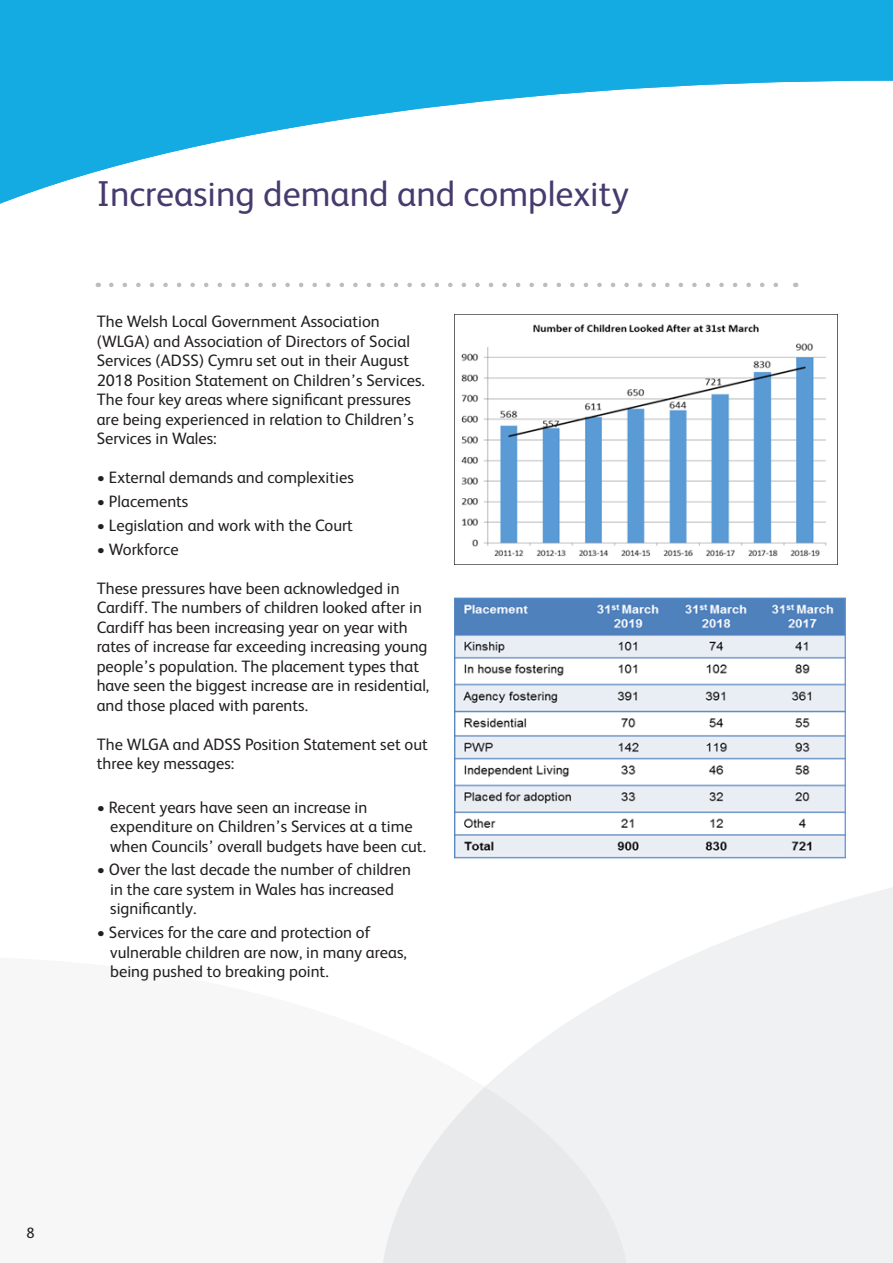
<style>
.page{position:relative;width:893px;height:1263px;background:#fff}
.page>*{position:absolute;margin:0;border:0;box-sizing:border-box;transform-origin:0 0}
.t1{font:36px "FS Albert";color:#473b6e}
.t2{font:16.5px/19.5px "FS Albert";color:#231f20}
.t3{font:15px "FS Albert";color:#231f20}
</style>
<div class="page">
<svg style="left:629px;top:887px;width:264px;height:376px;fill:#f0f1f2"></svg>
<img style="left:454px;top:315px;width:373px;height:249px">
<img style="left:454px;top:597px;width:392px;height:262px">
<svg style="left:0;top:0;width:893px;height:204px;fill:#14abe3"></svg>
<svg style="left:111px;top:283px;width:667px;height:4px"></svg>
<svg style="left:383px;top:986px;width:246px;height:277px;fill:#f0f1f2"></svg>
<h1 class="t1" style="left:97px;top:170px;width:534px">Increasing demand and complexity</h1>
<p class="t2" style="left:97px;top:311px;width:330px">The Welsh Local Government Association (WLGA) and Association of Directors of Social Services (ADSS) Cymru set out in their August 2018 Position Statement on Children’s Services.<br>The four key areas where significant pressures are being experienced in relation to Children’s Services in Wales:</p>
<p class="t2" style="left:97px;top:467px;width:259px">• External demands and complexities</p>
<p class="t2" style="left:97px;top:491px;width:93px">• Placements</p>
<p class="t2" style="left:97px;top:515px;width:258px">• Legislation and work with the Court</p>
<p class="t2" style="left:97px;top:538px;width:83px">• Workforce</p>
<p class="t2" style="left:97px;top:577px;width:334px">These pressures have been acknowledged in Cardiff. The numbers of children looked after in Cardiff has been increasing year on year with rates of increase far exceeding increasing young people’s population. The placement types that have seen the biggest increase are in residential, and those placed with parents.</p>
<p class="t2" style="left:97px;top:733px;width:333px">The WLGA and ADSS Position Statement set out three key messages:</p>
<p class="t2" style="left:110px;top:796px;width:317px;text-indent:-13px">• Recent years have seen an increase in expenditure on Children’s Services at a time when Councils’ overall budgets have been cut.</p>
<p class="t2" style="left:110px;top:859px;width:302px;text-indent:-13px">• Over the last decade the number of children in the care system in Wales has increased significantly.</p>
<p class="t2" style="left:110px;top:922px;width:298px;text-indent:-13px">• Services for the care and protection of vulnerable children are now, in many areas, being pushed to breaking point.</p>
<p class="t3" style="left:27px;top:1223px;width:10px">8</p>
</div>
